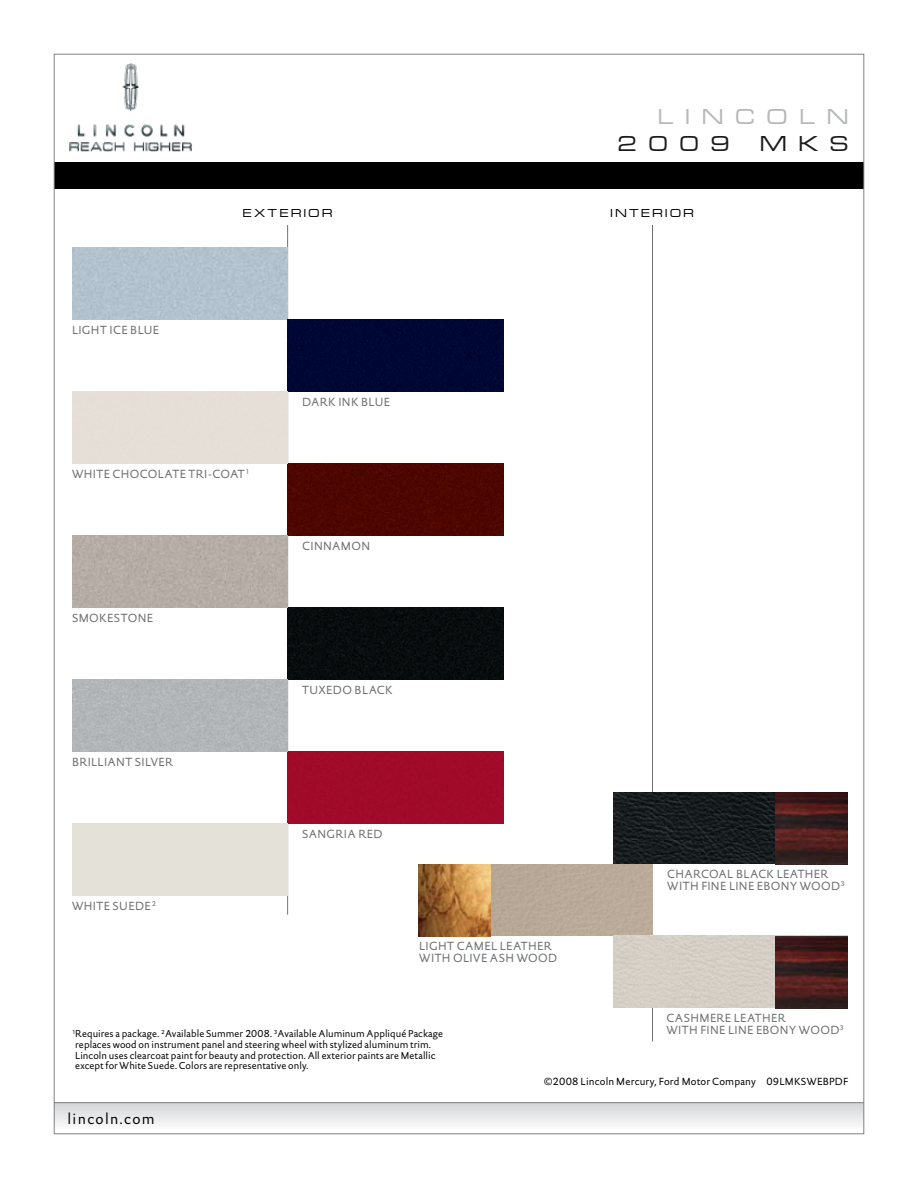
<style>
.page{position:relative;width:918px;height:1188px;background:#fff}
.page>*{position:absolute;margin:0;border:0;box-sizing:border-box;transform-origin:0 0}
.t1{font:500 expanded 22.5px "Microgramma DOT";letter-spacing:.55em;color:#aeb0b2}
.t2{font:500 expanded 22.5px "Microgramma DOT";letter-spacing:.55em;color:#000}
.t3{font:15px "DTL Documenta Sans TOT";letter-spacing:.09em;color:#000}
.t4{font:12px/12px "DTL Documenta Sans TOT";color:#6d6f71}
.t5{font:500 expanded 12px "Microgramma DOT";letter-spacing:.215em;color:#000}
.t6{font:10.5px "DTL Documenta Sans TOT";letter-spacing:.02em;color:#000}
.t7{font:10.2px/10.8px "DTL Documenta Sans TOT";letter-spacing:.005em;color:#000}
.t8{font:7.05px "DTL Documenta Sans TOT";color:#6d6f71}
</style>
<div class="page">
<div style="left:54px;top:162px;width:810px;height:27px;background:#000"></div>
<svg style="left:56px;top:1103px;width:806px;height:22px"></svg>
<hr style="left:54px;top:1102px;width:810px;height:1px;background:#808285">
<img style="left:69px;top:63px;width:123px;height:89px">
<hr style="left:287px;top:225px;width:1px;height:690px;background:#717074">
<div style="left:72px;top:247px;width:216px;height:73px;background:#b2c2cf"></div>
<div style="left:287px;top:320px;width:216px;height:72px;background:#000634"></div>
<div style="left:287px;top:463px;width:216px;height:73px;background:#4e0600"></div>
<div style="left:287px;top:608px;width:216px;height:72px;background:#080c0e"></div>
<div style="left:287px;top:752px;width:216px;height:72px;background:#a00a29"></div>
<div style="left:72px;top:392px;width:216px;height:72px;background:#e6ded7"></div>
<div style="left:72px;top:536px;width:216px;height:72px;background:#b5aca5"></div>
<div style="left:72px;top:679px;width:216px;height:73px;background:#b2b5b8"></div>
<div style="left:72px;top:824px;width:216px;height:72px;background:#e4e1d9"></div>
<hr style="left:652px;top:225px;width:1px;height:816px;background:#717074">
<div style="left:491px;top:864px;width:162px;height:72px;background:#b9a998"></div>
<img style="left:419px;top:864px;width:72px;height:72px">
<img style="left:614px;top:792px;width:162px;height:72px">
<img style="left:776px;top:792px;width:72px;height:72px">
<div style="left:614px;top:936px;width:162px;height:72px;background:#d5cfc6"></div>
<img style="left:776px;top:936px;width:72px;height:72px">
<p class="t4" style="left:72px;top:323px;width:8px">lighticeblue</p>
<p class="t5" style="left:243px;top:205px;width:91px">EX TERIOR</p>
<p class="t4" style="left:302px;top:395px;width:10px">dark</p>
<p class="t4" style="left:338px;top:395px;width:8px">ink</p>
<p class="t4" style="left:361px;top:395px;width:8px">blue</p>
<p class="t4" style="left:72px;top:467px;width:9px">white</p>
<p class="t4" style="left:113px;top:467px;width:10px">chocolate</p>
<p class="t4" style="left:189px;top:467px;width:33px">tri-coat</p>
<p class="t8" style="left:246px;top:467px;width:6px">1</p>
<p class="t4" style="left:72px;top:611px;width:10px">smokestone</p>
<p class="t4" style="left:72px;top:755px;width:8px">brilliant</p>
<p class="t4" style="left:135px;top:755px;width:8px">silver</p>
<p class="t4" style="left:72px;top:899px;width:9px">white</p>
<p class="t4" style="left:113px;top:899px;width:9px">suede</p>
<p class="t8" style="left:152px;top:899px;width:6px">2</p>
<p class="t4" style="left:302px;top:539px;width:10px">cinnamon</p>
<p class="t4" style="left:302px;top:683px;width:10px">tuxedo</p>
<p class="t4" style="left:355px;top:683px;width:9px">black</p>
<p class="t4" style="left:302px;top:827px;width:9px">sangriared</p>
<p class="t4" style="left:419px;top:940px;width:9px">lightcamelleather with</p>
<p class="t4" style="left:453px;top:952px;width:8px">olive</p>
<p class="t4" style="left:490px;top:952px;width:9px">ash</p>
<p class="t4" style="left:517px;top:952px;width:11px">wood</p>
<p class="t7" style="left:75px;top:1028px;width:370px;text-indent:-3px"><sup>1</sup>Requires a package. <sup>2</sup>Available Summer 2008. <sup>3</sup>Available Aluminum Appliqué Package replaces wood on instrument panel and steering wheel with stylized aluminum trim.<br>Lincoln uses clearcoat paint for beauty and protection. All exterior paints are Metallic except for White Suede. Colors are representative only.</p>
<h1 class="t1" style="left:658px;top:102px;width:192px">LINCOLN</h1>
<h1 class="t2" style="left:618px;top:129px;width:114px">2009</h1>
<h1 class="t2" style="left:760px;top:129px;width:90px">MKS</h1>
<p class="t5" style="left:611px;top:205px;width:85px">INTERIOR</p>
<p class="t4" style="left:667px;top:868px;width:10px">charcoal</p>
<p class="t4" style="left:736px;top:868px;width:9px">black</p>
<p class="t4" style="left:777px;top:868px;width:9px">leather</p>
<p class="t4" style="left:667px;top:880px;width:9px">with</p>
<p class="t4" style="left:701px;top:880px;width:7px">fine</p>
<p class="t4" style="left:729px;top:880px;width:7px">line</p>
<p class="t4" style="left:757px;top:880px;width:9px">ebony</p>
<p class="t4" style="left:800px;top:880px;width:11px">wood</p>
<p class="t8" style="left:840px;top:879px;width:6px">3</p>
<p class="t4" style="left:666px;top:1012px;width:9px">cashmere</p>
<p class="t4" style="left:734px;top:1012px;width:9px">leather</p>
<p class="t4" style="left:666px;top:1024px;width:9px">with</p>
<p class="t4" style="left:700px;top:1024px;width:7px">fine</p>
<p class="t4" style="left:728px;top:1024px;width:7px">line</p>
<p class="t4" style="left:756px;top:1024px;width:9px">ebony</p>
<p class="t4" style="left:799px;top:1024px;width:11px">wood</p>
<p class="t8" style="left:839px;top:1023px;width:6px">3</p>
<h2 class="t3" style="left:68px;top:1110px;width:89px">lincoln.com</h2>
<p class="t6" style="left:544px;top:1075px;width:306px">©2008 Lincoln Mercury, Ford Motor Company 09LMKSWEBPDF</p>
</div>
